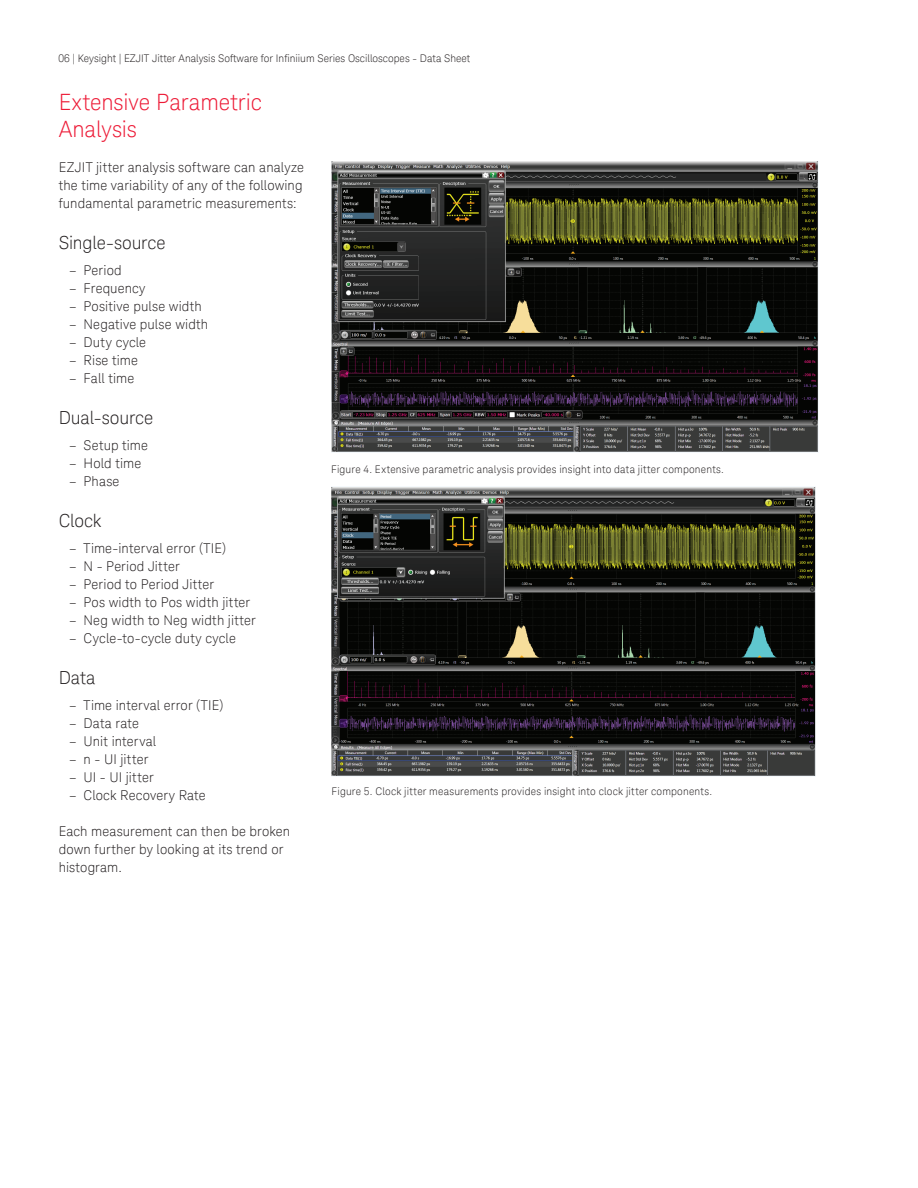
<style>
.page{position:relative;width:918px;height:1188px;background:#fff}
.page>*{position:absolute;margin:0;border:0;box-sizing:border-box;transform-origin:0 0}
.t1{font:300 22.5px/27px "Keysight Sans";letter-spacing:-.005em;color:#ed1a36}
.t2{font:300 18px "Keysight Sans";letter-spacing:-.005em;color:#231f20}
.t3{font:300 13.5px/18px "Keysight Sans";letter-spacing:.01em;color:#231f20;text-align:justify}
.t4{font:300 10.5px "Keysight Sans";letter-spacing:.015em;color:#231f20}
</style>
<div class="page">
<img style="left:332px;top:162px;width:486px;height:290px">
<img style="left:332px;top:487px;width:483px;height:289px">
<p class="t4" style="left:59px;top:52px;width:413px">06 | Keysight | EZJIT Jitter Analysis Software for Infiniium Series Oscilloscopes - Data Sheet</p>
<h1 class="t1" style="left:59px;top:89px;width:205px">Extensive Parametric<br>Analysis</h1>
<p class="t3" style="left:59px;top:158px;width:247px">EZJIT jitter analysis software can analyze the time variability of any of the following fundamental parametric measurements:</p>
<h2 class="t2" style="left:59px;top:232px;width:109px">Single-source</h2>
<p class="t3" style="left:69px;top:261px;width:54px">– Period</p>
<p class="t3" style="left:69px;top:279px;width:78px">– Frequency</p>
<p class="t3" style="left:69px;top:297px;width:134px">– Positive pulse width</p>
<p class="t3" style="left:69px;top:315px;width:141px">– Negative pulse width</p>
<p class="t3" style="left:69px;top:333px;width:78px">– Duty cycle</p>
<p class="t3" style="left:69px;top:351px;width:70px">– Rise time</p>
<p class="t3" style="left:69px;top:369px;width:67px">– Fall time</p>
<h2 class="t2" style="left:59px;top:407px;width:96px">Dual-source</h2>
<p class="t3" style="left:69px;top:436px;width:80px">– Setup time</p>
<p class="t3" style="left:69px;top:454px;width:73px">– Hold time</p>
<p class="t3" style="left:69px;top:472px;width:52px">– Phase</p>
<h2 class="t2" style="left:59px;top:510px;width:44px">Clock</h2>
<p class="t3" style="left:69px;top:539px;width:159px">– Time-interval error (TIE)</p>
<p class="t3" style="left:69px;top:557px;width:112px">– N - Period Jitter</p>
<p class="t3" style="left:69px;top:575px;width:146px">– Period to Period Jitter</p>
<p class="t3" style="left:69px;top:593px;width:183px">– Pos width to Pos width jitter</p>
<p class="t3" style="left:69px;top:611px;width:188px">– Neg width to Neg width jitter</p>
<p class="t3" style="left:69px;top:629px;width:168px">– Cycle-to-cycle duty cycle</p>
<h2 class="t2" style="left:59px;top:667px;width:38px">Data</h2>
<p class="t3" style="left:69px;top:696px;width:156px">– Time interval error (TIE)</p>
<p class="t3" style="left:69px;top:714px;width:71px">– Data rate</p>
<p class="t3" style="left:69px;top:732px;width:88px">– Unit interval</p>
<p class="t3" style="left:69px;top:750px;width:81px">– n - UI jitter</p>
<p class="t3" style="left:69px;top:768px;width:86px">– UI - UI jitter</p>
<p class="t3" style="left:69px;top:786px;width:138px">– Clock Recovery Rate</p>
<p class="t3" style="left:59px;top:822px;width:233px;text-align:left">Each measurement can then be broken down further by looking at its trend or histogram.</p>
<p class="t4" style="left:331px;top:463px;width:394px">Figure 4. Extensive parametric analysis provides insight into data jitter components.</p>
<p class="t4" style="left:332px;top:785px;width:382px">Figure 5. Clock jitter measurements provides insight into clock jitter components.</p>
</div>
